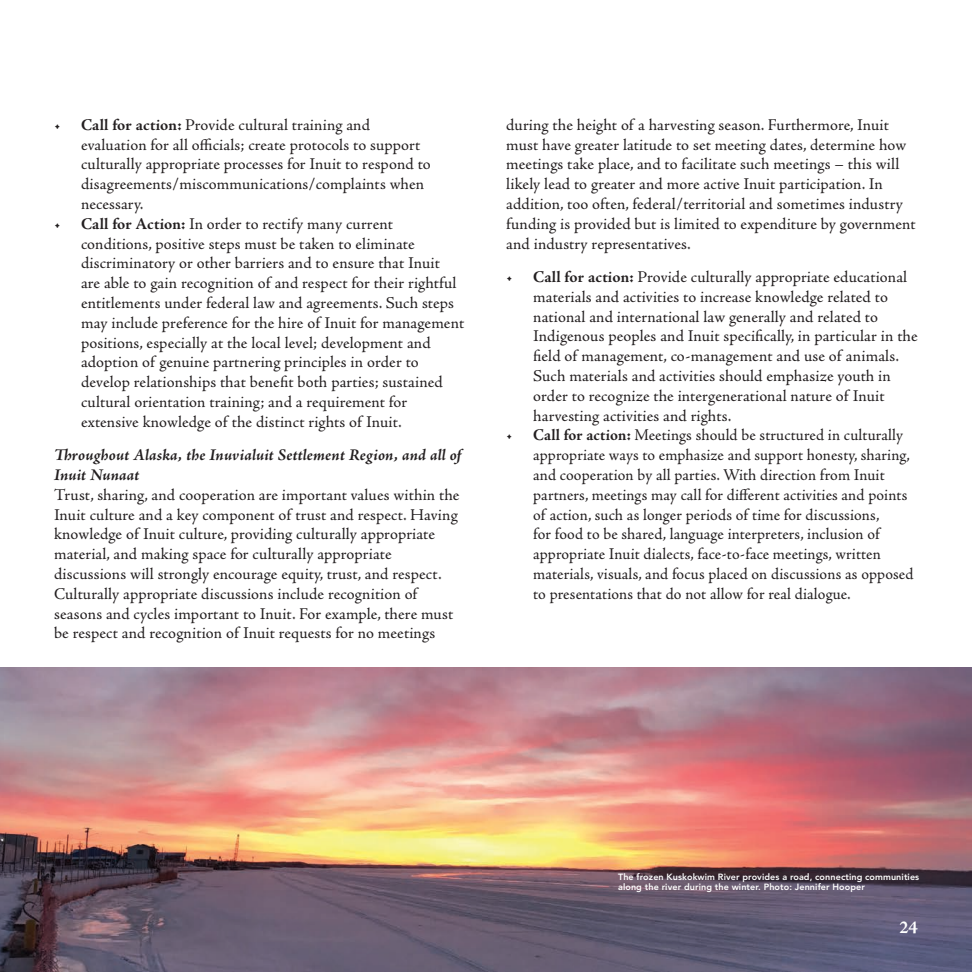
<style>
.page{position:relative;width:972px;height:972px;background:#fff}
.page>*{position:absolute;margin:0;border:0;box-sizing:border-box;transform-origin:0 0}
.t1{font:700 18px "Adobe Jenson Pro";color:#fff}
._2019_ICC_body_copy{font:16.5px/19.8px "Adobe Jenson Pro";letter-spacing:.005em;color:#231f20}
._2019_ICC_subhead_2{font:italic 700 16.5px/19.8px "Adobe Jenson Pro";letter-spacing:.005em;color:#231f20}
.ICC_photo_credit{font:800 9px/10.8px "Avenir LT Std";letter-spacing:.01em;color:#fff}
.s1{font-weight:700}
</style>
<div class="page">
<img style="left:0;top:667px;width:972px;height:305px">
<p class="_2019_ICC_body_copy" style="left:81px;top:115px;width:351px;text-indent:-27px">• <span class="s1">Call for action:</span> Provide cultural training and evaluation for all officials; create protocols to support culturally appropriate processes for Inuit to respond to disagreements/miscommunications/complaints when necessary.</p>
<p class="_2019_ICC_body_copy" style="left:81px;top:214px;width:385px;text-indent:-27px">• <span class="s1">Call for Action:</span> In order to rectify many current conditions, positive steps must be taken to eliminate discriminatory or other barriers and to ensure that Inuit<br>are able to gain recognition of and respect for their rightful entitlements under federal law and agreements. Such steps may include preference for the hire of Inuit for management positions, especially at the local level; development and adoption of genuine partnering principles in order to develop relationships that benefit both parties; sustained cultural orientation training; and a requirement for extensive knowledge of the distinct rights of Inuit.</p>
<p class="_2019_ICC_subhead_2" style="left:54px;top:446px;width:409px">Throughout Alaska, the Inuvialuit Settlement Region, and all of<br>Inuit Nunaat</p>
<p class="_2019_ICC_body_copy" style="left:54px;top:485px;width:407px">Trust, sharing, and cooperation are important values within the Inuit culture and a key component of trust and respect. Having knowledge of Inuit culture, providing culturally appropriate material, and making space for culturally appropriate discussions will strongly encourage equity, trust, and respect.<br>Culturally appropriate discussions include recognition of seasons and cycles important to Inuit. For example, there must be respect and recognition of Inuit requests for no meetings</p>
<p class="_2019_ICC_body_copy" style="left:506px;top:115px;width:411px">during the height of a harvesting season. Furthermore, Inuit must have greater latitude to set meeting dates, determine how meetings take place, and to facilitate such meetings – this will likely lead to greater and more active Inuit participation. In addition, too often, federal/territorial and sometimes industry funding is provided but is limited to expenditure by government and industry representatives.</p>
<p class="_2019_ICC_body_copy" style="left:533px;top:267px;width:386px;text-indent:-27px">• <span class="s1">Call for action:</span> Provide culturally appropriate educational materials and activities to increase knowledge related to national and international law generally and related to Indigenous peoples and Inuit specifically, in particular in the field of management, co-management and use of animals.<br>Such materials and activities should emphasize youth in order to recognize the intergenerational nature of Inuit harvesting activities and rights.</p>
<p class="_2019_ICC_body_copy" style="left:533px;top:426px;width:382px;text-indent:-27px">• <span class="s1">Call for action:</span> Meetings should be structured in culturally appropriate ways to emphasize and support honesty, sharing, and cooperation by all parties. With direction from Inuit partners, meetings may call for different activities and points of action, such as longer periods of time for discussions,<br>for food to be shared, language interpreters, inclusion of appropriate Inuit dialects, face-to-face meetings, written materials, visuals, and focus placed on discussions as opposed to presentations that do not allow for real dialogue.</p>
<p class="ICC_photo_credit" style="left:618px;top:871px;width:303px">The frozen Kuskokwim River provides a road, connecting communities along the river during the winter. Photo: Jennifer Hooper</p>
<p class="t1" style="left:899px;top:917px;width:20px">24</p>
</div>
